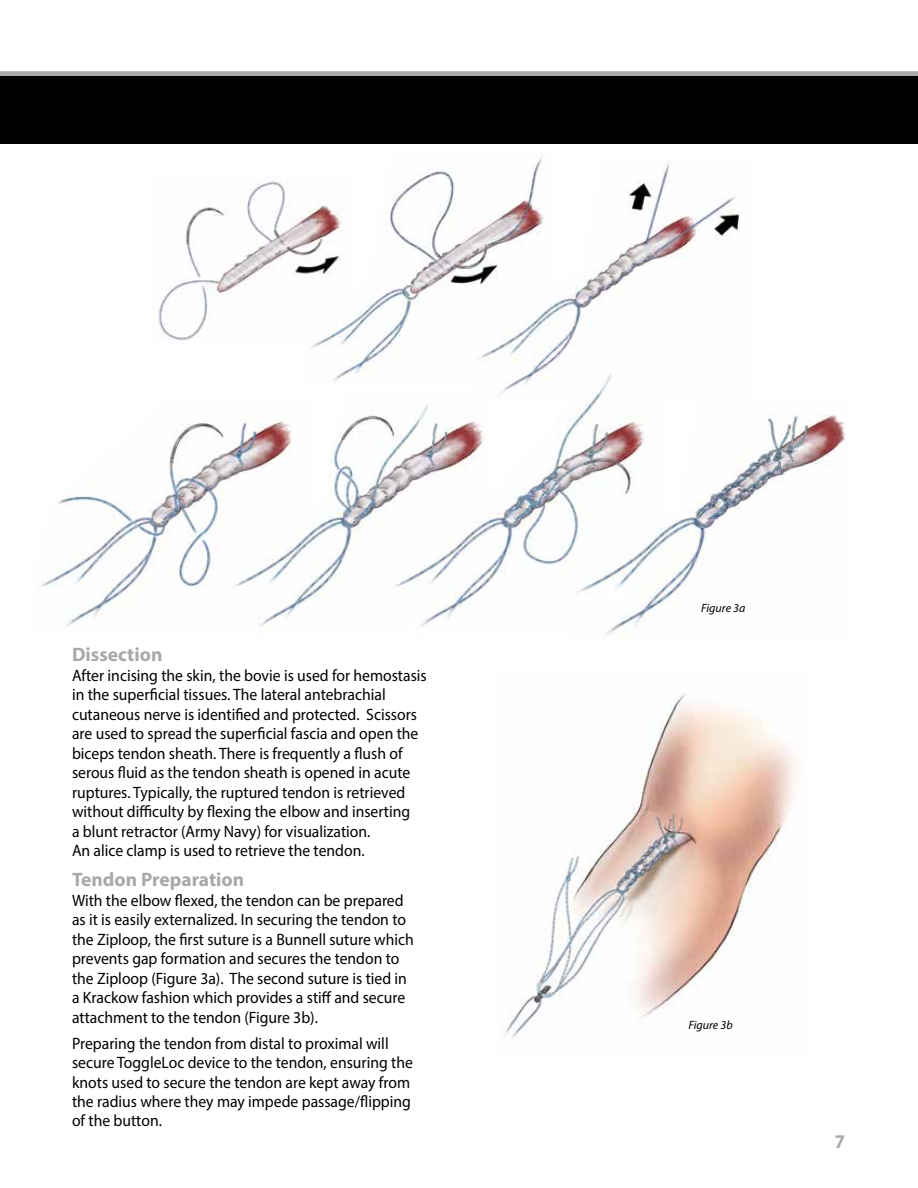
<style>
.page{position:relative;width:918px;height:1188px;background:#fff}
.page>*{position:absolute;margin:0;border:0;box-sizing:border-box;transform-origin:0 0}
.t1{font:700 19.5px "Myriad Pro";color:#a7a9ac}
.t2{font:700 19.5px "Myriad Pro";color:#a7a9ac;scale:.95 1}
.t3{font:16.5px/19.5px "Myriad Pro";color:#000;scale:.95 1}
.t4{font:italic 12px "Myriad Pro";color:#000}
</style>
<div class="page">
<div style="left:0;top:71px;width:918px;height:6px;background:#a7a9ac"></div>
<div style="left:0;top:76px;width:918px;height:68px;background:#000"></div>
<img style="left:158px;top:181px;width:142px;height:160px">
<img style="left:300px;top:171px;width:173px;height:210px">
<img style="left:473px;top:157px;width:267px;height:210px">
<img style="left:41px;top:422px;width:184px;height:205px">
<img style="left:225px;top:415px;width:161px;height:212px">
<img style="left:386px;top:367px;width:226px;height:260px">
<img style="left:569px;top:399px;width:276px;height:240px">
<img style="left:506px;top:693px;width:290px;height:346px">
<p class="t1" style="left:72px;top:642px;width:92px">Dissection</p>
<p class="t3" style="left:72px;top:665px;width:375px">After incising the skin, the bovie is used for hemostasis in the superficial tissues. The lateral antebrachial cutaneous nerve is identified and protected. Scissors are used to spread the superficial fascia and open the biceps tendon sheath. There is frequently a flush of serous fluid as the tendon sheath is opened in acute ruptures. Typically, the ruptured tendon is retrieved without difficulty by flexing the elbow and inserting<br>a blunt retractor (Army Navy) for visualization.<br>An alice clamp is used to retrieve the tendon.</p>
<p class="t1" style="left:72px;top:867px;width:174px">Tendon Preparation</p>
<p class="t3" style="left:72px;top:890px;width:361px">With the elbow flexed, the tendon can be prepared as it is easily externalized. In securing the tendon to the Ziploop, the first suture is a Bunnell suture which prevents gap formation and secures the tendon to the Ziploop (Figure 3a). The second suture is tied in a Krackow fashion which provides a stiff and secure attachment to the tendon (Figure 3b).</p>
<p class="t3" style="left:72px;top:1033px;width:360px">Preparing the tendon from distal to proximal will secure ToggleLoc device to the tendon, ensuring the knots used to secure the tendon are kept away from the radius where they may impede passage/flipping of the button.</p>
<p class="t4" style="left:701px;top:600px;width:46px">Figure 3a</p>
<p class="t4" style="left:688px;top:1017px;width:46px">Figure 3b</p>
<p class="t2" style="left:835px;top:1128px;width:12px">7</p>
</div>
